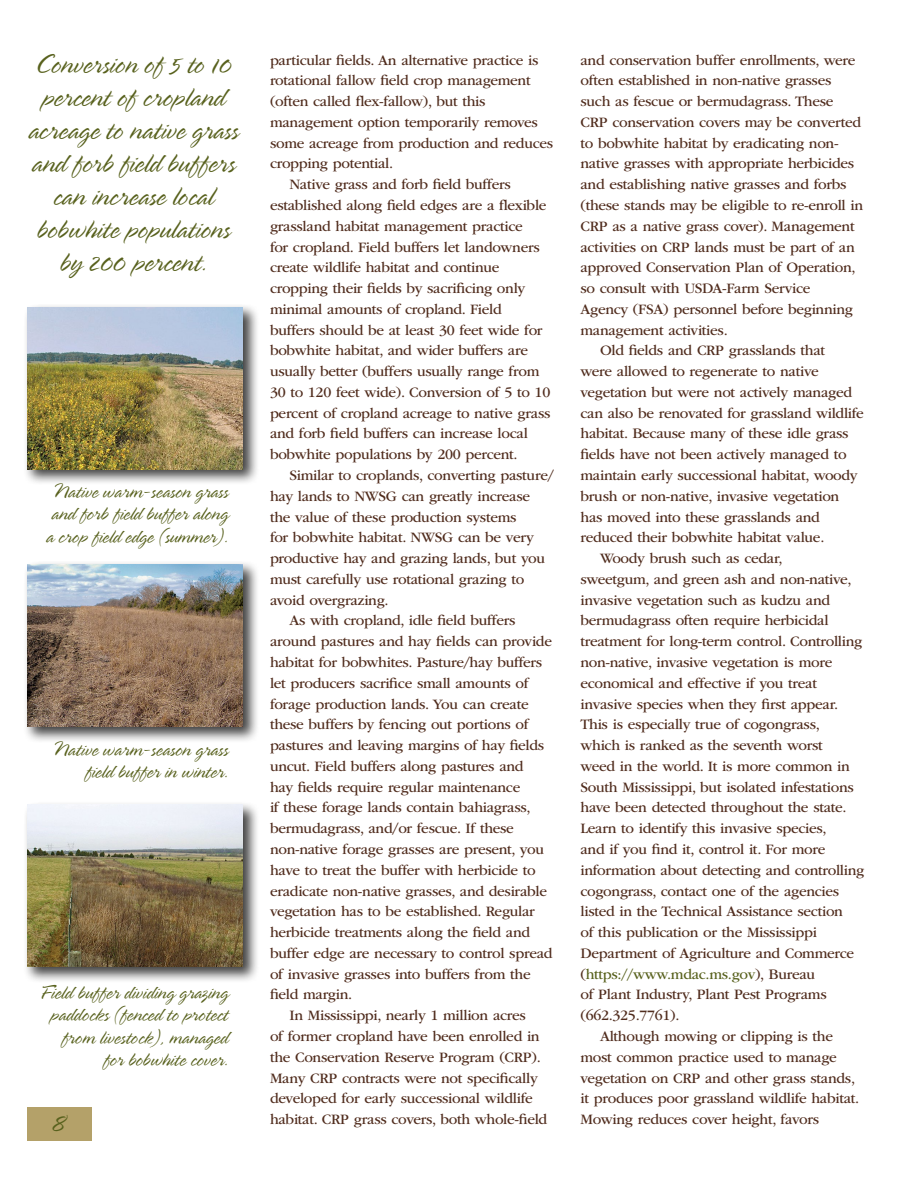
<style>
.page{position:relative;width:918px;height:1188px;background:#fff}
.page>*{position:absolute;margin:0;border:0;box-sizing:border-box;transform-origin:0 0}
.t1{font:300 30px/33px "Spring LP Std";color:#58611d;text-align:center}
.cutlines_right{font:300 21px/22.5px "Spring LP Std";color:#58611d;text-align:right}
.body_text{font:15px/20.9px "ITC Garamond Std";letter-spacing:-.02em;color:#502c1d}
.s1{color:#58611d}
</style>
<div class="page">
<div style="left:27px;top:1107px;width:64px;height:34px;background:#b4a169"></div>
<div style="left:23px;top:304px;width:237px;height:182px;background:#000;opacity:.75"></div>
<img style="left:27px;top:307px;width:216px;height:162px">
<div style="left:23px;top:561px;width:237px;height:182px;background:#000;opacity:.75"></div>
<img style="left:27px;top:564px;width:216px;height:162px">
<div style="left:23px;top:801px;width:237px;height:182px;background:#000;opacity:.75"></div>
<img style="left:27px;top:805px;width:216px;height:162px">
<h1 class="t1" style="left:28px;top:49px;width:212px">Conversion of 5 to 10 percent of cropland acreage to native grass and forb field buffers can increase local bobwhite populations by 200 percent.</h1>
<p class="body_text" style="left:580px;top:50px;width:284px">and conservation buffer enrollments, were often established in non-native grasses such as fescue or bermudagrass. These CRP conservation covers may be converted to bobwhite habitat by eradicating non&shy;native grasses with appropriate herbicides and establishing native grasses and forbs (these stands may be eligible to re-enroll in CRP as a native grass cover). Management activities on CRP lands must be part of an approved Conservation Plan of Operation, so consult with USDA-Farm Service<br>Agency (FSA) personnel before beginning management activities.</p>
<p class="body_text" style="left:580px;top:340px;width:285px;text-indent:20px">Old fields and CRP grasslands that<br>were allowed to regenerate to native vegetation but were not actively managed can also be renovated for grassland wildlife habitat. Because many of these idle grass fields have not been actively managed to maintain early successional habitat, woody brush or non-native, invasive vegetation has moved into these grasslands and reduced their bobwhite habitat value.</p>
<p class="body_text" style="left:580px;top:548px;width:285px;text-indent:20px">Woody brush such as cedar,<br>sweetgum, and green ash and non-native, invasive vegetation such as kudzu and bermudagrass often require herbicidal treatment for long-term control. Controlling non-native, invasive vegetation is more economical and effective if you treat invasive species when they first appear.<br>This is especially true of cogongrass,<br>which is ranked as the seventh worst<br>weed in the world. It is more common in South Mississippi, but isolated infestations have been detected throughout the state.<br>Learn to identify this invasive species,<br>and if you find it, control it. For more information about detecting and controlling cogongrass, contact one of the agencies listed in the Technical Assistance section<br>of this publication or the Mississippi Department of Agriculture and Commerce (<span class="s1">https://www.mdac.ms.gov</span>), Bureau<br>of Plant Industry, Plant Pest Programs (662.325.7761).</p>
<p class="body_text" style="left:580px;top:1026px;width:280px;text-indent:20px">Although mowing or clipping is the most common practice used to manage vegetation on CRP and other grass stands, it produces poor grassland wildlife habitat.<br>Mowing reduces cover height, favors</p>
<p class="body_text" style="left:270px;top:50px;width:285px">particular fields. An alternative practice is rotational fallow field crop management (often called flex-fallow), but this management option temporarily removes some acreage from production and reduces cropping potential.</p>
<p class="body_text" style="left:270px;top:174px;width:282px;text-indent:20px">Native grass and forb field buffers established along field edges are a flexible grassland habitat management practice<br>for cropland. Field buffers let landowners create wildlife habitat and continue cropping their fields by sacrificing only minimal amounts of cropland. Field<br>buffers should be at least 30 feet wide for bobwhite habitat, and wider buffers are usually better (buffers usually range from 30 to 120 feet wide). Conversion of 5 to 10 percent of cropland acreage to native grass and forb field buffers can increase local bobwhite populations by 200 percent.</p>
<p class="body_text" style="left:270px;top:465px;width:285px;text-indent:20px">Similar to croplands, converting pasture/ hay lands to NWSG can greatly increase the value of these production systems<br>for bobwhite habitat. NWSG can be very productive hay and grazing lands, but you must carefully use rotational grazing to avoid overgrazing.</p>
<p class="body_text" style="left:270px;top:610px;width:284px;text-indent:20px">As with cropland, idle field buffers around pastures and hay fields can provide habitat for bobwhites. Pasture/hay buffers let producers sacrifice small amounts of forage production lands. You can create these buffers by fencing out portions of pastures and leaving margins of hay fields uncut. Field buffers along pastures and<br>hay fields require regular maintenance<br>if these forage lands contain bahiagrass, bermudagrass, and/or fescue. If these non-native forage grasses are present, you have to treat the buffer with herbicide to eradicate non-native grasses, and desirable vegetation has to be established. Regular herbicide treatments along the field and buffer edge are necessary to control spread of invasive grasses into buffers from the field margin.</p>
<p class="body_text" style="left:270px;top:1005px;width:279px;text-indent:20px">In Mississippi, nearly 1 million acres<br>of former cropland have been enrolled in the Conservation Reserve Program (CRP).<br>Many CRP contracts were not specifically developed for early successional wildlife habitat. CRP grass covers, both whole-field</p>
<p class="cutlines_right" style="left:46px;top:481px;width:184px;text-align:justify">Native warm-season grass and forb field buffer along a crop field edge (summer).</p>
<p class="cutlines_right" style="left:52px;top:739px;width:178px">Native warm-season grass field buffer in winter.</p>
<p class="cutlines_right" style="left:40px;top:982px;width:190px">Field buffer dividing grazing paddocks (fenced to protect from livestock), managed for bobwhite cover.</p>
<p class="t1" style="left:52px;top:1107px;width:15px">8</p>
</div>
